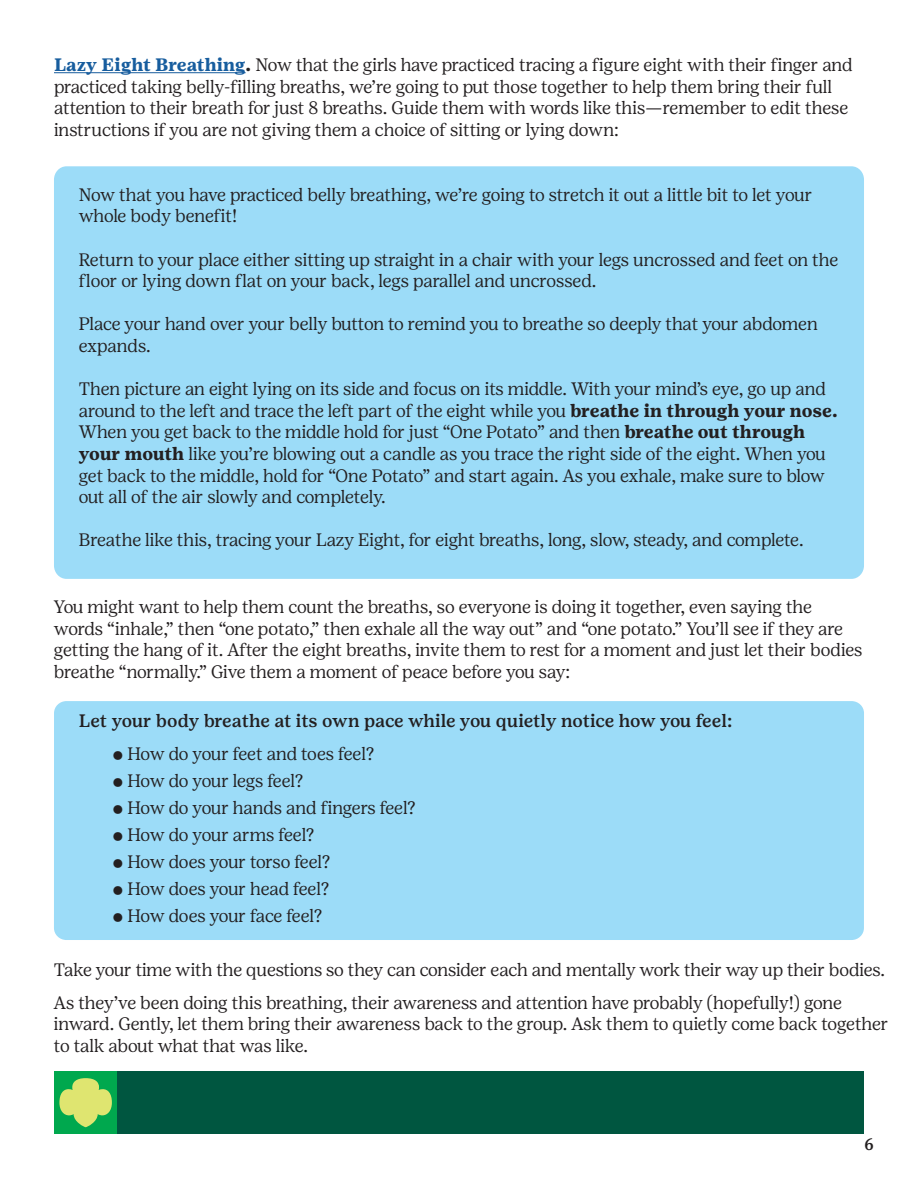
<style>
.page{position:relative;width:918px;height:1188px;background:#fff}
.page>*{position:absolute;margin:0;border:0;box-sizing:border-box;transform-origin:0 0}
.t1{font:300 18px/21.6px "Girl Scout Display";letter-spacing:-.01em;color:#231f20}
.t2{font:500 18px "Girl Scout Text";letter-spacing:-.01em;color:#231f20}
.t3{font:500 16.5px "Girl Scout Text";color:#231f20}
.s1{font-family:"Girl Scout Text";font-weight:700;color:#175d9e}
.s2{font-family:"Girl Scout Text";font-weight:700}
</style>
<div class="page">
<div style="left:55px;top:1071px;width:809px;height:63px;background:#005640"></div>
<div style="left:54px;top:1071px;width:63px;height:63px;background:#00a84e"></div>
<svg style="left:59px;top:1078px;width:53px;height:49px"></svg>
<hr style="left:54px;top:72px;width:192px;height:1px;background:#175d9e">
<div style="left:54px;top:166px;width:810px;height:413px;background:#9cdcf8;border-radius:13px"></div>
<div style="left:54px;top:701px;width:810px;height:239px;background:#9cdcf8;border-radius:12px"></div>
<p class="t1" style="left:54px;top:54px;width:800px"><span class="s1">Lazy Eight Breathing</span><span class="s2">.</span> Now that the girls have practiced tracing a figure eight with their finger and practiced taking belly-filling breaths, we’re going to put those together to help them bring their full attention to their breath for just 8 breaths. Guide them with words like this—remember to edit these instructions if you are not giving them a choice of sitting or lying down:</p>
<p class="t1" style="left:79px;top:184px;width:735px">Now that you have practiced belly breathing, we’re going to stretch it out a little bit to let your whole body benefit!</p>
<p class="t1" style="left:79px;top:249px;width:761px">Return to your place either sitting up straight in a chair with your legs uncrossed and feet on the floor or lying down flat on your back, legs parallel and uncrossed.</p>
<p class="t1" style="left:79px;top:313px;width:741px">Place your hand over your belly button to remind you to breathe so deeply that your abdomen expands.</p>
<p class="t1" style="left:79px;top:378px;width:761px">Then picture an eight lying on its side and focus on its middle. With your mind’s eye, go up and around to the left and trace the left part of the eight while you <span class="s2">breathe in through your nose.<br></span>When you get back to the middle hold for just “One Potato” and then <span class="s2">breathe out through your mouth</span> like you’re blowing out a candle as you trace the right side of the eight. When you get back to the middle, hold for “One Potato” and start again. As you exhale, make sure to blow out all of the air slowly and completely.</p>
<p class="t1" style="left:79px;top:529px;width:726px">Breathe like this, tracing your Lazy Eight, for eight breaths, long, slow, steady, and complete.</p>
<p class="t1" style="left:54px;top:596px;width:810px">You might want to help them count the breaths, so everyone is doing it together, even saying the words “inhale,” then “one potato,” then exhale all the way out” and “one potato.” You’ll see if they are getting the hang of it. After the eight breaths, invite them to rest for a moment and just let their bodies breathe “normally.” Give them a moment of peace before you say:</p>
<p class="t2" style="left:79px;top:711px;width:655px">Let your body breathe at its own pace while you quietly notice how you feel:</p>
<p class="t1" style="left:113px;top:743px;width:263px">⚬ How do your feet and toes feel?</p>
<p class="t1" style="left:113px;top:770px;width:192px">⚬ How do your legs feel?</p>
<p class="t1" style="left:113px;top:797px;width:305px">⚬ How do your hands and fingers feel?</p>
<p class="t1" style="left:113px;top:824px;width:203px">⚬ How do your arms feel?</p>
<p class="t1" style="left:113px;top:851px;width:219px">⚬ How does your torso feel?</p>
<p class="t1" style="left:113px;top:878px;width:218px">⚬ How does your head feel?</p>
<p class="t1" style="left:113px;top:905px;width:211px">⚬ How does your face feel?</p>
<p class="t1" style="left:54px;top:959px;width:833px">Take your time with the questions so they can consider each and mentally work their way up their bodies.</p>
<p class="t1" style="left:54px;top:992px;width:836px">As they’ve been doing this breathing, their awareness and attention have probably (hopefully!) gone inward. Gently, let them bring their awareness back to the group. Ask them to quietly come back together to talk about what that was like.</p>
<p class="t3" style="left:864px;top:1134px;width:12px">6</p>
</div>
